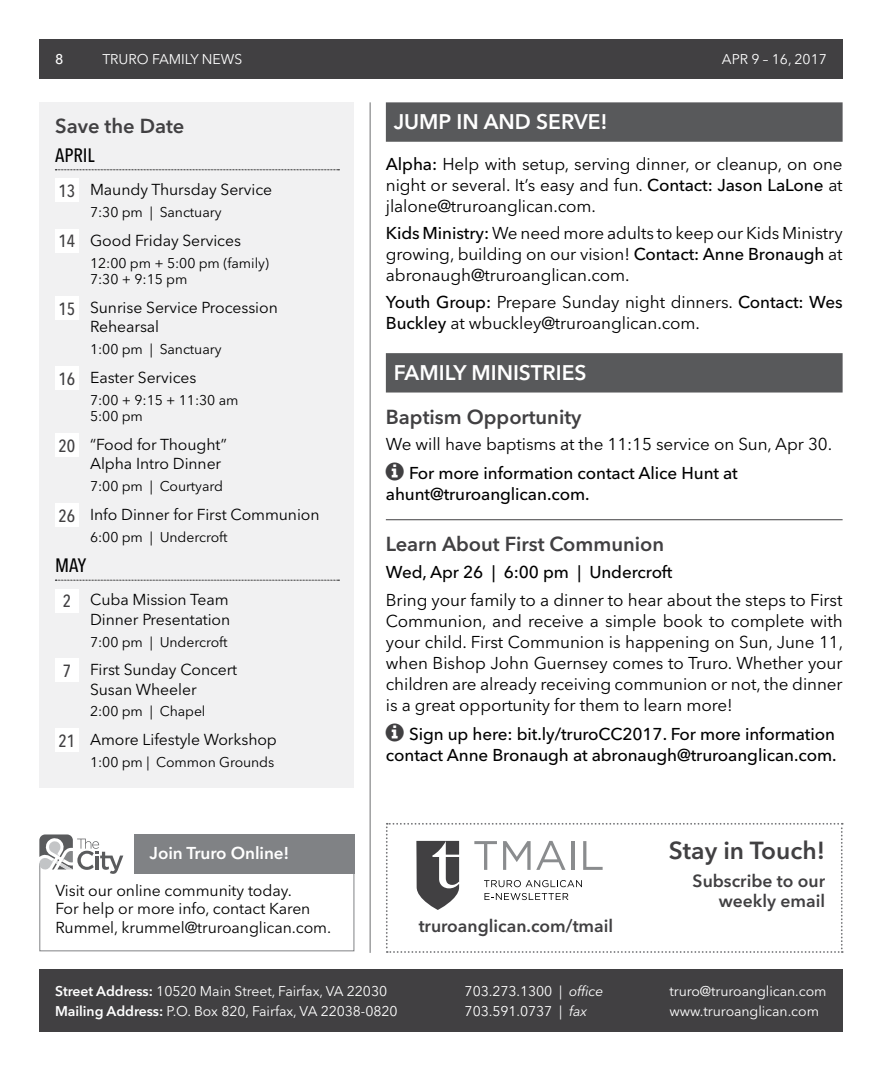
<style>
.page{position:relative;width:882px;height:1071px;background:#fff}
.page>*{position:absolute;margin:0;border:0;box-sizing:border-box;transform-origin:0 0}
.t1{font:600 24.5px "Avenir Next LT Pro";color:#414042}
.t2{font:600 21px "Avenir Next LT Pro";color:#fff}
.t3{font:600 20.12px "Avenir Next LT Pro";color:#414042}
.t4{font:500 condensed 19.25px "Avenir Next LT Pro";letter-spacing:-.005em;color:#000}
.t5{font:600 17.5px/19.2px "Avenir Next LT Pro";color:#414042;text-align:right}
.t6{font:17.15px/21px "Avenir Next LT Pro";letter-spacing:-.005em;color:#000;text-align:justify}
.t7{font:500 17.15px/21px "Avenir Next LT Pro";letter-spacing:-.005em;color:#000}
.t8{font:600 17.15px "Avenir Next LT Pro";letter-spacing:-.005em;color:#fff}
.t9{font:15.75px/19.2px "Avenir Next LT Pro";letter-spacing:-.005em;color:#000}
.t10{font:14px/19.9px "Avenir Next LT Pro";letter-spacing:-.005em;color:#fff}
.t11{font:14px/16.8px "Avenir Next LT Pro";letter-spacing:-.005em;color:#000}
.t12{font:500 14px "Avenir Next LT Pro";color:#fff}
.s1{font-weight:500;font-stretch:condensed;font-size:17.5px;color:#414042}
.s2{font-weight:500}
.s3{font-weight:600}
.s4{font-style:italic}
</style>
<div class="page">
<div style="left:39px;top:969px;width:804px;height:63px;background:#414042"></div>
<div style="left:39px;top:39px;width:804px;height:40px;background:#414042"></div>
<hr style="left:370px;top:102px;width:1px;height:851px;background:#6d6e71">
<div style="left:39px;top:102px;width:315px;height:686px;background:#f1f1f2"></div>
<svg style="left:55px;top:170px;width:284px;height:1px"></svg>
<svg style="left:55px;top:580px;width:284px;height:1px"></svg>
<div style="left:55px;top:179px;width:24px;height:23px;background:#fff"></div>
<div style="left:55px;top:229px;width:24px;height:24px;background:#fff"></div>
<div style="left:55px;top:296px;width:24px;height:24px;background:#fff"></div>
<div style="left:55px;top:366px;width:24px;height:24px;background:#fff"></div>
<div style="left:55px;top:434px;width:24px;height:23px;background:#fff"></div>
<div style="left:55px;top:503px;width:24px;height:24px;background:#fff"></div>
<div style="left:55px;top:589px;width:24px;height:23px;background:#fff"></div>
<div style="left:55px;top:659px;width:24px;height:23px;background:#fff"></div>
<div style="left:55px;top:728px;width:24px;height:24px;background:#fff"></div>
<div style="left:386px;top:102px;width:457px;height:40px;background:#58595b"></div>
<div style="left:386px;top:353px;width:457px;height:40px;background:#58595b"></div>
<hr style="left:386px;top:519px;width:457px;height:1px;background:#414042">
<svg style="left:39px;top:834px;width:316px;height:118px"></svg>
<svg style="left:386px;top:823px;width:457px;height:130px"></svg>
<p class="t12" style="left:55px;top:51px;width:10px">8</p>
<p class="t10" style="left:102px;top:49px;width:141px">TRURO FAMILY NEWS</p>
<p class="t10" style="left:722px;top:49px;width:106px">APR 9 – 16, 2017</p>
<p class="t3" style="left:55px;top:114px;width:131px">Save the Date</p>
<p class="t4" style="left:55px;top:143px;width:41px">APRIL</p>
<p class="t9" style="left:59px;top:180px;width:215px"><span class="s1">13</span> Maundy Thursday Service</p>
<p class="t11" style="left:90px;top:204px;width:133px">7:30 pm | Sanctuary</p>
<p class="t9" style="left:59px;top:231px;width:184px"><span class="s1">14</span> Good Friday Services</p>
<p class="t11" style="left:90px;top:254px;width:180px">12:00 pm + 5:00 pm (family)<br>7:30 + 9:15 pm</p>
<p class="t9" style="left:90px;top:298px;width:189px;text-indent:-32px"><span class="s1">15</span> Sunrise Service Procession<br>Rehearsal</p>
<p class="t11" style="left:90px;top:341px;width:133px">1:00 pm | Sanctuary</p>
<p class="t9" style="left:59px;top:368px;width:139px"><span class="s1">16</span> Easter Services</p>
<p class="t11" style="left:90px;top:391px;width:150px">7:00 + 9:15 + 11:30 am<br>5:00 pm</p>
<p class="t9" style="left:90px;top:435px;width:138px;text-indent:-32px"><span class="s1">20</span> “Food for Thought”<br>Alpha Intro Dinner</p>
<p class="t11" style="left:90px;top:478px;width:134px">7:00 pm | Courtyard</p>
<p class="t9" style="left:59px;top:505px;width:263px"><span class="s1">26</span> Info Dinner for First Communion</p>
<p class="t11" style="left:90px;top:528px;width:139px">6:00 pm | Undercroft</p>
<p class="t4" style="left:55px;top:554px;width:33px">MAY</p>
<p class="t9" style="left:63px;top:590px;width:169px;text-align:right"><span class="s1">2</span> Cuba Mission Team<br>Dinner Presentation</p>
<p class="t11" style="left:90px;top:633px;width:139px">7:00 pm | Undercroft</p>
<p class="t9" style="left:90px;top:660px;width:149px;text-indent:-27px"><span class="s1">7</span> First Sunday Concert<br>Susan Wheeler</p>
<p class="t11" style="left:90px;top:703px;width:117px">2:00 pm | Chapel</p>
<p class="t9" style="left:59px;top:730px;width:220px"><span class="s1">21</span> Amore Lifestyle Workshop</p>
<p class="t11" style="left:90px;top:754px;width:186px">1:00 pm | Common Grounds</p>
<p class="t2" style="left:394px;top:109px;width:215px">JUMP IN AND SERVE!</p>
<p class="t6" style="left:386px;top:153px;width:458px"><span class="s2">Alpha:</span> Help with setup, serving dinner, or cleanup, on one night or several. It’s easy and fun. <span class="s2">Contact: Jason LaLone</span> at jlalone@truroanglican.com.</p>
<p class="t6" style="left:386px;top:222px;width:458px"><span class="s2">Kids Ministry:</span> We need more adults to keep our Kids Ministry growing, building on our vision! <span class="s2">Contact: Anne Bronaugh</span> at abronaugh@truroanglican.com.</p>
<p class="t6" style="left:386px;top:292px;width:458px"><span class="s2">Youth Group:</span> Prepare Sunday night dinners. <span class="s2">Contact: Wes<br>Buckley</span> at wbuckley@truroanglican.com.</p>
<p class="t2" style="left:394px;top:360px;width:194px">FAMILY MINISTRIES</p>
<p class="t3" style="left:386px;top:405px;width:197px">Baptism Opportunity</p>
<p class="t6" style="left:386px;top:433px;width:445px">We will have baptisms at the 11:15 service on Sun, Apr 30.</p>
<p class="t7" style="left:386px;top:462px;width:353px;text-indent:23px">For more information contact Alice Hunt at ahunt@truroanglican.com.</p>
<p class="t3" style="left:386px;top:532px;width:280px">Learn About First Communion</p>
<p class="t7" style="left:386px;top:561px;width:288px">Wed, Apr 26 | 6:00 pm | Undercroft</p>
<p class="t6" style="left:386px;top:590px;width:459px">Bring your family to a dinner to hear about the steps to First Communion, and receive a simple book to complete with your child. First Communion is happening on Sun, June 11, when Bishop John Guernsey comes to Truro. Whether your children are already receiving communion or not, the dinner is a great opportunity for them to learn more!</p>
<p class="t7" style="left:386px;top:723px;width:452px;text-align:right">Sign up here: bit.ly/truroCC2017. For more information contact Anne Bronaugh at abronaugh@truroanglican.com.</p>
<p class="t8" style="left:150px;top:842px;width:141px">Join Truro Online!</p>
<h1 class="t1" style="left:669px;top:836px;width:158px">Stay in Touch!</h1>
<p class="t5" style="left:693px;top:871px;width:134px">Subscribe to our weekly email</p>
<p class="t5" style="left:419px;top:916px;width:196px">truroanglican.com/tmail</p>
<p class="t9" style="left:55px;top:881px;width:275px">Visit our online community today.<br>For help or more info, contact Karen<br>Rummel, krummel@truroanglican.com.</p>
<p class="t10" style="left:55px;top:981px;width:344px"><span class="s3">Street Address:</span> 10520 Main Street, Fairfax, VA 22030<br><span class="s3">Mailing Address:</span> P.O. Box 820, Fairfax, VA 22038-0820</p>
<p class="t10" style="left:465px;top:981px;width:140px">703.273.1300 | <span class="s4">office<br></span>703.591.0737 | <span class="s4">fax</span></p>
<p class="t10" style="left:669px;top:981px;width:159px">truro@truroanglican.com www.truroanglican.com</p>
</div>
